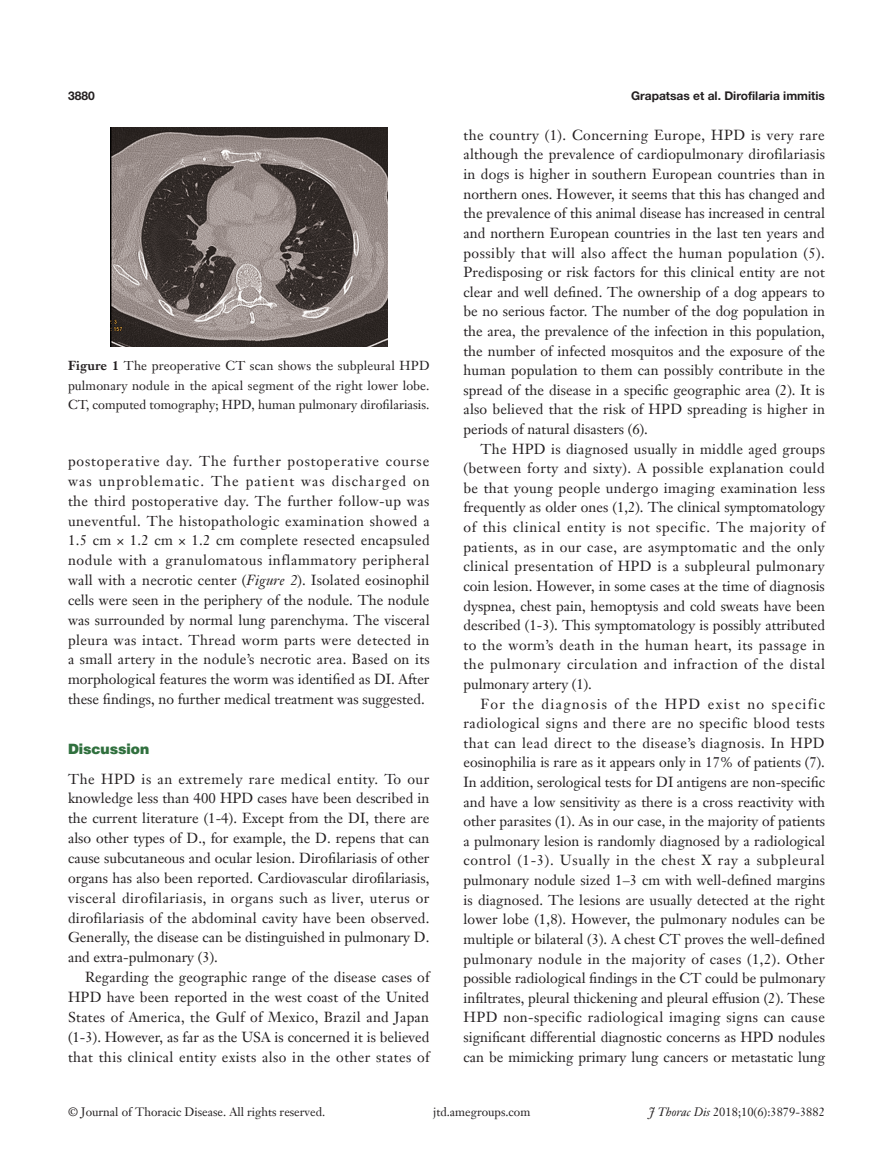
<style>
.page{position:relative;width:893px;height:1170px;background:#fff}
.page>*{position:absolute;margin:0;border:0;box-sizing:border-box;transform-origin:0 0}
.t1{font:14.25px/19.6px "Janson Text LT";letter-spacing:.005em;color:#231f20;text-align:justify}
.t2{font:900 14.25px "Helvetica";color:#30703e}
.二级标题下沉{font:12.75px/19.5px "Janson Text LT";color:#231f20;text-align:justify}
.t3{font:12px "Janson Text LT";color:#231f20}
.Running_title{font:700 12px "Helvetica Neue LT Pro";color:#231f20}
.s1{font-weight:700}
.s2{font-style:italic}
</style>
<div class="page">
<img style="left:111px;top:128px;width:276px;height:218px">
<p class="Running_title" style="left:68px;top:88px;width:28px">3880</p>
<p class="二级标题下沉" style="left:68px;top:356px;width:363px"><span class="s1">Figure 1</span> The preoperative CT scan shows the subpleural HPD pulmonary nodule in the apical segment of the right lower lobe.<br>CT, computed tomography; HPD, human pulmonary dirofilariasis.</p>
<p class="t1" style="left:68px;top:451px;width:363px">postoperative day. The further postoperative course was unproblematic. The patient was discharged on the third postoperative day. The further follow-up was uneventful. The histopathologic examination showed a 1.5 cm × 1.2 cm × 1.2 cm complete resected encapsuled nodule with a granulomatous inflammatory peripheral wall with a necrotic center (<span class="s2">Figure 2</span>). Isolated eosinophil cells were seen in the periphery of the nodule. The nodule was surrounded by normal lung parenchyma. The visceral pleura was intact. Thread worm parts were detected in a small artery in the nodule’s necrotic area. Based on its morphological features the worm was identified as DI. After these findings, no further medical treatment was suggested.</p>
<p class="t2" style="left:68px;top:739px;width:83px">Discussion</p>
<p class="t1" style="left:68px;top:768px;width:363px">The HPD is an extremely rare medical entity. To our knowledge less than 400 HPD cases have been described in the current literature (1-4). Except from the DI, there are also other types of D., for example, the D. repens that can cause subcutaneous and ocular lesion. Dirofilariasis of other organs has also been reported. Cardiovascular dirofilariasis, visceral dirofilariasis, in organs such as liver, uterus or dirofilariasis of the abdominal cavity have been observed.<br>Generally, the disease can be distinguished in pulmonary D. and extra-pulmonary (3).</p>
<p class="t1" style="left:68px;top:967px;width:363px;text-indent:17px">Regarding the geographic range of the disease cases of HPD have been reported in the west coast of the United States of America, the Gulf of Mexico, Brazil and Japan (1-3). However, as far as the USA is concerned it is believed that this clinical entity exists also in the other states of</p>
<p class="Running_title" style="left:631px;top:88px;width:195px">Grapatsas et al. Dirofilaria immitis</p>
<p class="t1" style="left:463px;top:125px;width:363px">the country (1). Concerning Europe, HPD is very rare although the prevalence of cardiopulmonary dirofilariasis in dogs is higher in southern European countries than in northern ones. However, it seems that this has changed and the prevalence of this animal disease has increased in central and northern European countries in the last ten years and possibly that will also affect the human population (5).<br>Predisposing or risk factors for this clinical entity are not clear and well defined. The ownership of a dog appears to be no serious factor. The number of the dog population in the area, the prevalence of the infection in this population, the number of infected mosquitos and the exposure of the human population to them can possibly contribute in the spread of the disease in a specific geographic area (2). It is also believed that the risk of HPD spreading is higher in periods of natural disasters (6).</p>
<p class="t1" style="left:463px;top:438px;width:363px;text-indent:17px">The HPD is diagnosed usually in middle aged groups (between forty and sixty). A possible explanation could be that young people undergo imaging examination less frequently as older ones (1,2). The clinical symptomatology of this clinical entity is not specific. The majority of patients, as in our case, are asymptomatic and the only clinical presentation of HPD is a subpleural pulmonary coin lesion. However, in some cases at the time of diagnosis dyspnea, chest pain, hemoptysis and cold sweats have been described (1-3). This symptomatology is possibly attributed to the worm’s death in the human heart, its passage in the pulmonary circulation and infraction of the distal pulmonary artery (1).</p>
<p class="t1" style="left:463px;top:693px;width:363px;text-indent:17px">For the diagnosis of the HPD exist no specific radiological signs and there are no specific blood tests that can lead direct to the disease’s diagnosis. In HPD eosinophilia is rare as it appears only in 17% of patients (7).<br>In addition, serological tests for DI antigens are non-specific and have a low sensitivity as there is a cross reactivity with other parasites (1). As in our case, in the majority of patients a pulmonary lesion is randomly diagnosed by a radiological control (1-3). Usually in the chest X ray a subpleural pulmonary nodule sized 1–3 cm with well-defined margins is diagnosed. The lesions are usually detected at the right lower lobe (1,8). However, the pulmonary nodules can be multiple or bilateral (3). A chest CT proves the well-defined pulmonary nodule in the majority of cases (1,2). Other possible radiological findings in the CT could be pulmonary infiltrates, pleural thickening and pleural effusion (2). These HPD non-specific radiological imaging signs can cause significant differential diagnostic concerns as HPD nodules can be mimicking primary lung cancers or metastatic lung</p>
<p class="t3" style="left:68px;top:1104px;width:259px">© Journal of Thoracic Disease. All rights reserved.</p>
<p class="t3" style="left:433px;top:1104px;width:99px">jtd.amegroups.com</p>
<p class="t3" style="left:649px;top:1104px;width:178px"><span class="s2">J Thorac Dis</span> 2018;10(6):3879-3882</p>
</div>
